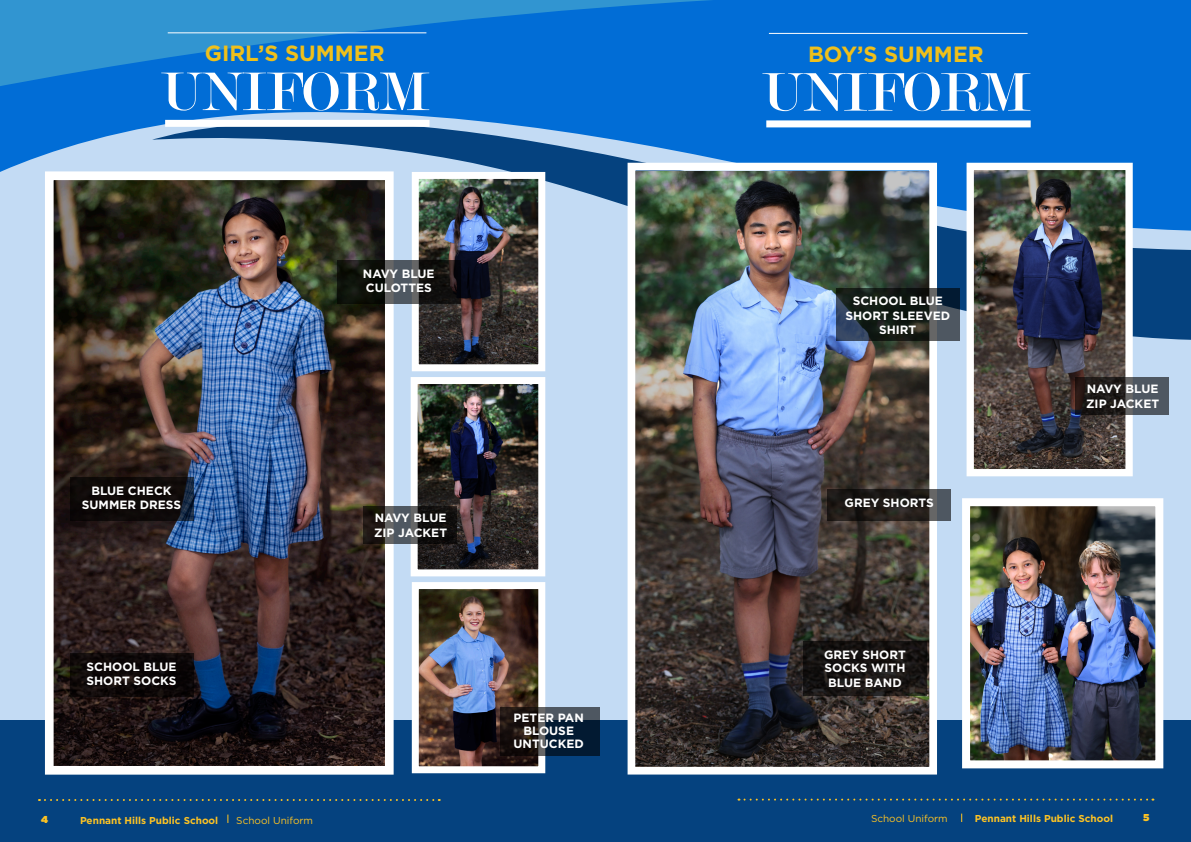
<style>
.page{position:relative;width:1191px;height:842px;background:#fff}
.page>*{position:absolute;margin:0;border:0;box-sizing:border-box;transform-origin:0 0}
.t1{font:58px "Modern";color:#fff}
.t2{font:700 22px "Gotham";color:#efc01b}
.t3{font:700 12px/14.4px "Gotham";color:#fff}
.t4{font:700 10px "Gotham";color:#ffc423}
.t5{font:10px "Gotham";color:#ffc423}
.t6{font:900 10px "Gotham";color:#ffc423}
</style>
<div class="page">
<div style="left:595px;top:123px;width:596px;height:719px;background:#c3dbf4"></div>
<div style="left:0;top:54px;width:595px;height:788px;background:#c3dbf4"></div>
<svg style="left:0;top:0;width:1191px;height:172px;fill:#016dd6"></svg>
<svg style="left:152px;top:113px;width:1039px;height:227px"></svg>
<div style="left:0;top:720px;width:1191px;height:122px;background:#05427f"></div>
<div style="left:165px;top:120px;width:264px;height:7px;background:#fff"></div>
<hr style="left:168px;top:32px;width:258px;height:1px;background:#fff">
<img style="left:420px;top:180px;width:117px;height:183px">
<div style="left:412px;top:172px;width:133px;height:199px;border:7px solid #fff"></div>
<img style="left:55px;top:181px;width:328px;height:584px">
<div style="left:45px;top:171px;width:348px;height:604px;border:9px solid #fff"></div>
<img style="left:419px;top:385px;width:118px;height:183px">
<div style="left:411px;top:377px;width:134px;height:199px;border:7px solid #fff"></div>
<img style="left:420px;top:590px;width:117px;height:175px">
<div style="left:412px;top:582px;width:133px;height:191px;border:7px solid #fff"></div>
<svg style="left:70px;top:477px;width:123px;height:43px;fill:#0e0908"></svg>
<svg style="left:70px;top:653px;width:123px;height:43px;fill:#0d0707"></svg>
<svg style="left:364px;top:506px;width:93px;height:38px"></svg>
<svg style="left:500px;top:708px;width:99px;height:48px"></svg>
<svg style="left:337px;top:260px;width:123px;height:44px;fill:#11130e"></svg>
<div style="left:766px;top:120px;width:264px;height:7px;background:#fff"></div>
<hr style="left:769px;top:33px;width:258px;height:1px;background:#fff">
<img style="left:636px;top:172px;width:292px;height:593px">
<div style="left:627px;top:163px;width:310px;height:611px;border:8px solid #fff"></div>
<img style="left:974px;top:171px;width:150px;height:297px">
<div style="left:966px;top:163px;width:166px;height:313px;border:7px solid #fff"></div>
<img style="left:971px;top:507px;width:183px;height:252px">
<div style="left:962px;top:498px;width:201px;height:270px;border:8px solid #fff"></div>
<svg style="left:827px;top:489px;width:124px;height:31px;fill:#201c18"></svg>
<svg style="left:803px;top:641px;width:123px;height:55px;fill:#181413"></svg>
<svg style="left:836px;top:289px;width:123px;height:52px"></svg>
<svg style="left:1075px;top:377px;width:93px;height:38px"></svg>
<svg style="left:39px;top:799px;width:401px;height:2px"></svg>
<svg style="left:738px;top:798px;width:415px;height:2px"></svg>
<p class="t2" style="left:205px;top:39px;width:181px">GIRL’S SUMMER</p>
<p class="t1" style="left:161px;top:63px;width:269px">UNIFORM</p>
<p class="t3" style="left:363px;top:266px;width:73px">NAVY BLUE</p>
<p class="t3" style="left:366px;top:281px;width:67px">CULOTTES</p>
<p class="t3" style="left:91px;top:483px;width:82px">BLUE CHECK</p>
<p class="t3" style="left:82px;top:497px;width:101px">SUMMER DRESS</p>
<p class="t3" style="left:86px;top:659px;width:92px">SCHOOL BLUE<br>SHORT SOCKS</p>
<p class="t3" style="left:375px;top:511px;width:73px">NAVY BLUE</p>
<p class="t3" style="left:374px;top:525px;width:74px">ZIP JACKET</p>
<p class="t3" style="left:513px;top:711px;width:72px">PETER PAN</p>
<p class="t3" style="left:523px;top:724px;width:52px">BLOUSE</p>
<p class="t3" style="left:513px;top:737px;width:72px">UNTUCKED</p>
<p class="t2" style="left:808px;top:39px;width:177px">BOY’S SUMMER</p>
<p class="t1" style="left:762px;top:63px;width:269px">UNIFORM</p>
<p class="t3" style="left:845px;top:294px;width:106px;text-align:center">SCHOOL BLUE<br>SHORT SLEEVED<br>SHIRT</p>
<p class="t3" style="left:844px;top:495px;width:91px">GREY SHORTS</p>
<p class="t3" style="left:824px;top:648px;width:83px;line-height:13px">GREY SHORT<br>SOCKS WITH</p>
<p class="t3" style="left:828px;top:675px;width:75px">BLUE BAND</p>
<p class="t3" style="left:1086px;top:382px;width:73px">NAVY BLUE</p>
<p class="t3" style="left:1086px;top:396px;width:74px">ZIP JACKET</p>
<p class="t6" style="left:41px;top:812px;width:8px">4</p>
<p class="t4" style="left:80px;top:813px;width:140px">Pennant Hills Public School</p>
<p class="t5" style="left:236px;top:814px;width:78px">School Uniform</p>
<p class="t5" style="left:871px;top:812px;width:78px">School Uniform</p>
<p class="t4" style="left:974px;top:812px;width:140px">Pennant Hills Public School</p>
<p class="t6" style="left:1143px;top:810px;width:8px">5</p>
</div>
